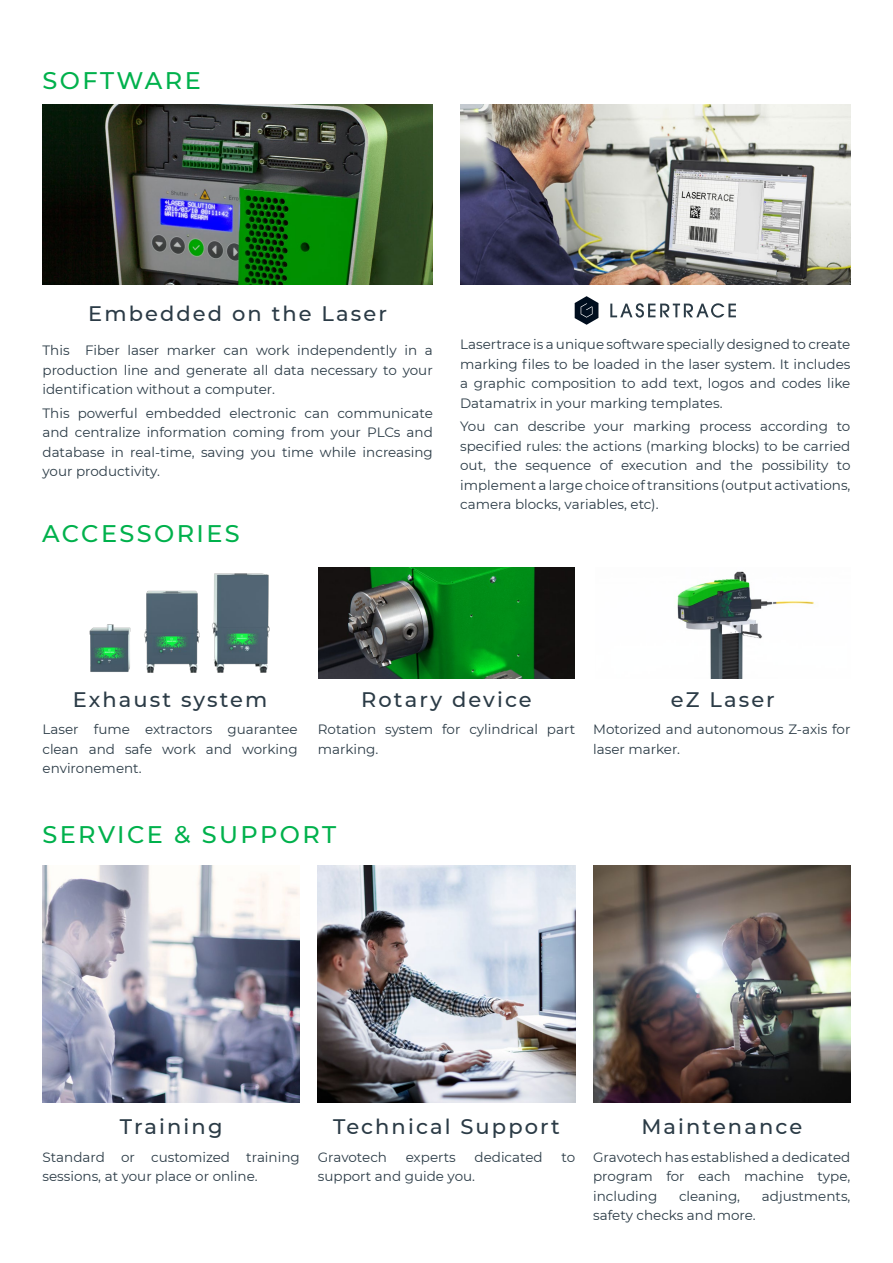
<style>
.page{position:relative;width:893px;height:1263px;background:#fff}
.page>*{position:absolute;margin:0;border:0;box-sizing:border-box;transform-origin:0 0}
.t1{font:500 24px "Montserrat";letter-spacing:.1em;color:#00b14c}
.t2{font:500 21px "Montserrat";letter-spacing:.1em;color:#2b3b46}
.t3{font:13.5px/19.5px "Montserrat";color:#2b3b46;text-align:justify}
</style>
<div class="page">
<img style="left:43px;top:105px;width:390px;height:180px">
<img style="left:460px;top:105px;width:390px;height:180px">
<svg style="left:575px;top:296px;width:23px;height:29px"></svg>
<svg style="left:610px;top:303px;width:126px;height:15px"></svg>
<img style="left:89px;top:573px;width:181px;height:100px">
<img style="left:319px;top:567px;width:255px;height:112px">
<img style="left:43px;top:866px;width:257px;height:236px">
<img style="left:318px;top:866px;width:257px;height:236px">
<img style="left:593px;top:866px;width:257px;height:236px">
<img style="left:677px;top:571px;width:137px;height:108px">
<h1 class="t1" style="left:43px;top:64px;width:160px">SOFTWARE</h1>
<h2 class="t2" style="left:88px;top:298px;width:300px">Embedded on the Laser</h2>
<p class="t3" style="left:43px;top:340px;width:392px">This Fiber laser marker can work independently in a production line and generate all data necessary to your identification without a computer.</p>
<p class="t3" style="left:43px;top:403px;width:392px">This powerful embedded electronic can communicate and centralize information coming from your PLCs and database in real-time, saving you time while increasing your productivity.</p>
<h1 class="t1" style="left:42px;top:517px;width:199px">ACCESSORIES</h1>
<p class="t3" style="left:460px;top:334px;width:392px">Lasertrace is a unique software specially designed to create marking files to be loaded in the laser system. It includes a graphic composition to add text, logos and codes like Datamatrix in your marking templates.</p>
<p class="t3" style="left:460px;top:416px;width:392px">You can describe your marking process according to specified rules: the actions (marking blocks) to be carried out, the sequence of execution and the possibility to implement a large choice of transitions (output activations, camera blocks, variables, etc).</p>
<h2 class="t2" style="left:73px;top:684px;width:196px">Exhaust system</h2>
<h2 class="t2" style="left:361px;top:684px;width:172px">Rotary device</h2>
<h2 class="t2" style="left:671px;top:684px;width:106px">eZ Laser</h2>
<p class="t3" style="left:43px;top:719px;width:257px">Laser fume extractors guarantee clean and safe work and working environement.</p>
<p class="t3" style="left:318px;top:719px;width:259px">Rotation system for cylindrical part marking.</p>
<p class="t3" style="left:593px;top:719px;width:259px">Motorized and autonomous Z-axis for laser marker.</p>
<h1 class="t1" style="left:43px;top:818px;width:295px">SERVICE &amp; SUPPORT</h1>
<h2 class="t2" style="left:120px;top:1112px;width:104px">Training</h2>
<h2 class="t2" style="left:333px;top:1112px;width:228px">Technical Support</h2>
<h2 class="t2" style="left:641px;top:1112px;width:162px">Maintenance</h2>
<p class="t3" style="left:43px;top:1147px;width:259px">Standard or customized training sessions, at your place or online.</p>
<p class="t3" style="left:318px;top:1147px;width:71px">Gravotech</p>
<p class="t3" style="left:406px;top:1147px;width:52px">experts</p>
<p class="t3" style="left:475px;top:1147px;width:70px">dedicated</p>
<p class="t3" style="left:561px;top:1147px;width:15px">to</p>
<p class="t3" style="left:318px;top:1166px;width:159px">support and guide you.</p>
<p class="t3" style="left:593px;top:1147px;width:259px">Gravotech has established a dedicated program for each machine type, including</p>
<p class="t3" style="left:679px;top:1185px;width:63px">cleaning,</p>
<p class="t3" style="left:762px;top:1185px;width:90px">adjustments,</p>
<p class="t3" style="left:593px;top:1205px;width:164px">safety checks and more.</p>
</div>
